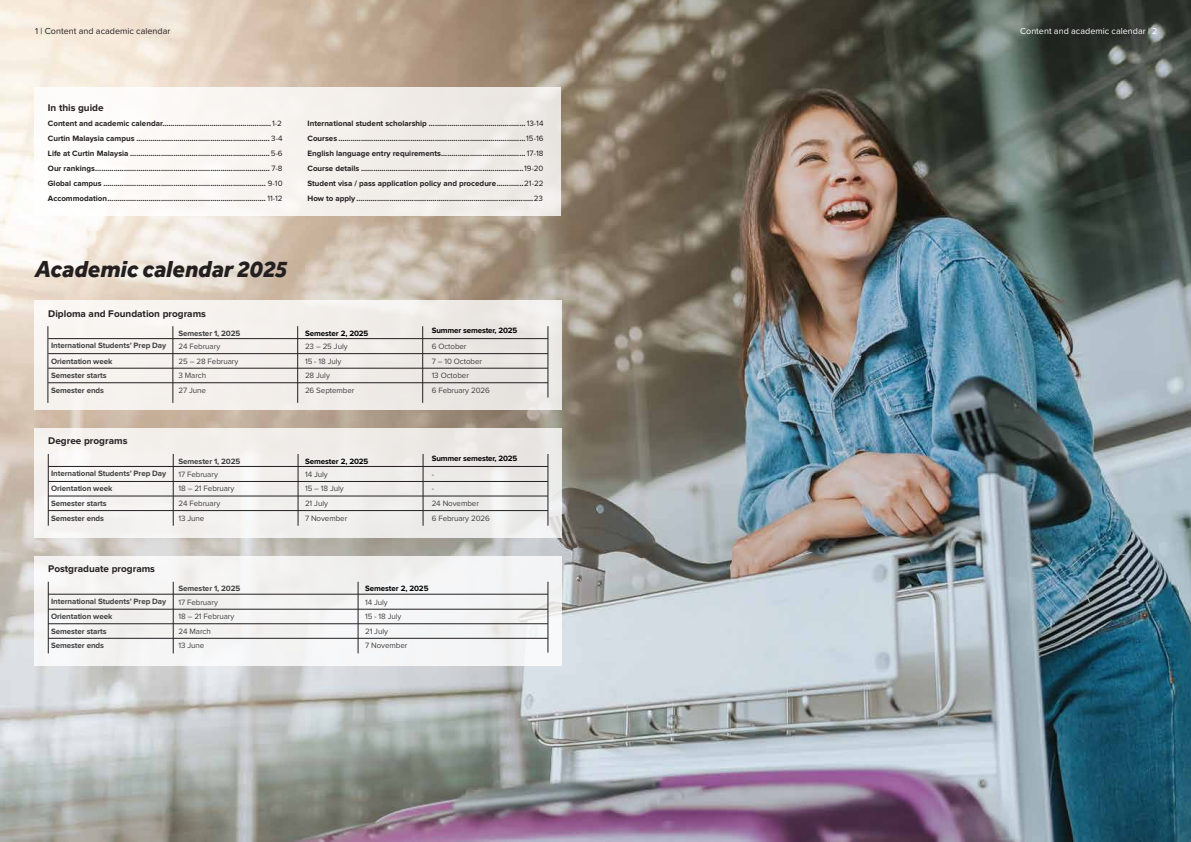
<style>
.page{position:relative;width:1191px;height:842px;background:#fff}
.page>*{position:absolute;margin:0;border:0;box-sizing:border-box;transform-origin:0 0}
.t1{font:italic 800 24px "Effra";color:#231f20}
.t2{font:700 10px "Proxima Nova";color:#231f20}
.t3{font:9px "Proxima Nova";color:#231f20}
.t4{font:9px "Proxima Nova";color:#fff}
.t5{font:700 8px/15.1px "Proxima Nova";color:#231f20;text-align:justify}
.t6{font:8px/14.4px "Proxima Nova";letter-spacing:-.01em;color:#414142}
.t7{font:700 8px/15.6px "Proxima Nova";letter-spacing:-.01em;color:#414142}
.t8{font:700 8px "Proxima Nova";letter-spacing:-.015em;color:#010101}
.s1{font-weight:400}
</style>
<div class="page">
<img style="left:0;top:0;width:1191px;height:842px">
<div style="left:34px;top:87px;width:527px;height:128px;background:linear-gradient(to right,#fffefc,#ebe7e2)"></div>
<div style="left:34px;top:300px;width:528px;height:109px;background:#f3efeb"></div>
<hr style="left:48px;top:326px;width:1px;height:77px;background:#231f20">
<hr style="left:173px;top:326px;width:1px;height:77px;background:#231f20">
<hr style="left:297px;top:326px;width:1px;height:77px;background:#231f20">
<hr style="left:422px;top:326px;width:1px;height:77px;background:#231f20">
<hr style="left:547px;top:326px;width:1px;height:71px;background:#231f20">
<hr style="left:48px;top:338px;width:500px;height:1px;background:#231f20">
<hr style="left:48px;top:353px;width:500px;height:1px;background:#231f20">
<hr style="left:48px;top:368px;width:500px;height:1px;background:#231f20">
<hr style="left:48px;top:382px;width:500px;height:1px;background:#231f20">
<div style="left:34px;top:428px;width:528px;height:109px;background:linear-gradient(to right,#f7f5f2,#e8e7e5)"></div>
<hr style="left:48px;top:454px;width:1px;height:72px;background:#231f20">
<hr style="left:173px;top:454px;width:1px;height:72px;background:#231f20">
<hr style="left:298px;top:454px;width:1px;height:72px;background:#231f20">
<hr style="left:423px;top:454px;width:1px;height:72px;background:#231f20">
<hr style="left:547px;top:454px;width:1px;height:72px;background:#231f20">
<hr style="left:48px;top:466px;width:500px;height:1px;background:#231f20">
<hr style="left:48px;top:481px;width:500px;height:1px;background:#231f20">
<hr style="left:48px;top:496px;width:500px;height:1px;background:#231f20">
<hr style="left:48px;top:510px;width:500px;height:1px;background:#231f20">
<div style="left:34px;top:556px;width:528px;height:109px;background:#f4f4f4"></div>
<hr style="left:48px;top:582px;width:1px;height:71px;background:#231f20">
<hr style="left:173px;top:582px;width:1px;height:71px;background:#231f20">
<hr style="left:358px;top:582px;width:1px;height:71px;background:#231f20">
<hr style="left:547px;top:582px;width:1px;height:71px;background:#231f20">
<hr style="left:48px;top:594px;width:500px;height:1px;background:#231f20">
<hr style="left:48px;top:609px;width:500px;height:1px;background:#231f20">
<hr style="left:48px;top:623px;width:500px;height:1px;background:#231f20">
<hr style="left:48px;top:638px;width:500px;height:1px;background:#231f20">
<p class="t3" style="left:35px;top:27px;width:137px">1 | Content and academic calendar</p>
<p class="t4" style="left:1020px;top:27px;width:139px">Content and academic calendar | 2</p>
<p class="t2" style="left:48px;top:103px;width:57px">In this guide</p>
<p class="t5" style="left:48px;top:116px;width:236px">Content and academic calendar.....................................................<span class="s1">1-2<br></span>Curtin Malaysia campus ................................................................. <span class="s1">3-4<br></span>Life at Curtin Malaysia ....................................................................<span class="s1">5-6<br></span>Our rankings..................................................................................... <span class="s1">7-8<br></span>Global campus ............................................................................... <span class="s1">9-10<br></span>Accommodation............................................................................. <span class="s1">11-12</span></p>
<p class="t5" style="left:307px;top:116px;width:237px">International student scholarship ...............................................<span class="s1">13-14<br></span>Courses ...........................................................................................<span class="s1">15-16<br></span>English language entry requirements......................................... <span class="s1">17-18<br></span>Course details ...............................................................................<span class="s1">19-20<br></span>Student visa / pass application policy and procedure.............<span class="s1">21-22<br></span>How to apply ......................................................................................<span class="s1">23</span></p>
<h1 class="t1" style="left:34px;top:254px;width:254px">Academic calendar 2025</h1>
<p class="t2" style="left:48px;top:309px;width:159px">Diploma and Foundation programs</p>
<p class="t7" style="left:178px;top:326px;width:63px">Semester 1, 2025</p>
<p class="t7" style="left:51px;top:338px;width:117px">International Students’ Prep Day<br>Orientation week</p>
<p class="t7" style="left:51px;top:368px;width:57px;line-height:14.6px">Semester starts<br>Semester ends</p>
<p class="t8" style="left:305px;top:329px;width:65px">Semester 2, 2025</p>
<p class="t8" style="left:432px;top:327px;width:87px">Summer semester, 2025</p>
<p class="t6" style="left:178px;top:340px;width:61px">24 February<br>25 – 28 February<br>3 March<br>27 June</p>
<p class="t6" style="left:305px;top:340px;width:51px">23 – 25 July<br>15 - 18 July<br>28 July<br>26 September</p>
<p class="t6" style="left:432px;top:340px;width:60px">6 October<br>7 – 10 October<br>13 October<br>6 February 2026</p>
<p class="t2" style="left:48px;top:437px;width:81px">Degree programs</p>
<p class="t7" style="left:51px;top:466px;width:117px">International Students’ Prep Day<br>Orientation week</p>
<p class="t7" style="left:51px;top:496px;width:57px;line-height:14.6px">Semester starts<br>Semester ends</p>
<p class="t7" style="left:178px;top:453px;width:63px">Semester 1, 2025</p>
<p class="t8" style="left:305px;top:457px;width:65px">Semester 2, 2025</p>
<p class="t8" style="left:432px;top:454px;width:87px">Summer semester, 2025</p>
<p class="t6" style="left:178px;top:468px;width:57px">17 February<br>18 – 21 February<br>24 February<br>13 June</p>
<p class="t6" style="left:305px;top:468px;width:44px">14 July<br>15 – 18 July<br>21 July<br>7 November</p>
<p class="t6" style="left:432px;top:468px;width:60px">-<br>-<br>24 November<br>6 February 2026</p>
<p class="t2" style="left:48px;top:564px;width:108px">Postgraduate programs</p>
<p class="t7" style="left:51px;top:593px;width:117px">International Students’ Prep Day<br>Orientation week</p>
<p class="t7" style="left:51px;top:624px;width:57px;line-height:14.6px">Semester starts<br>Semester ends</p>
<p class="t7" style="left:178px;top:581px;width:63px">Semester 1, 2025</p>
<p class="t8" style="left:365px;top:585px;width:65px">Semester 2, 2025</p>
<p class="t6" style="left:178px;top:595px;width:57px">17 February<br>18 – 21 February<br>24 March<br>13 June</p>
<p class="t6" style="left:365px;top:595px;width:44px">14 July<br>15 - 18 July<br>21 July<br>7 November</p>
</div>
